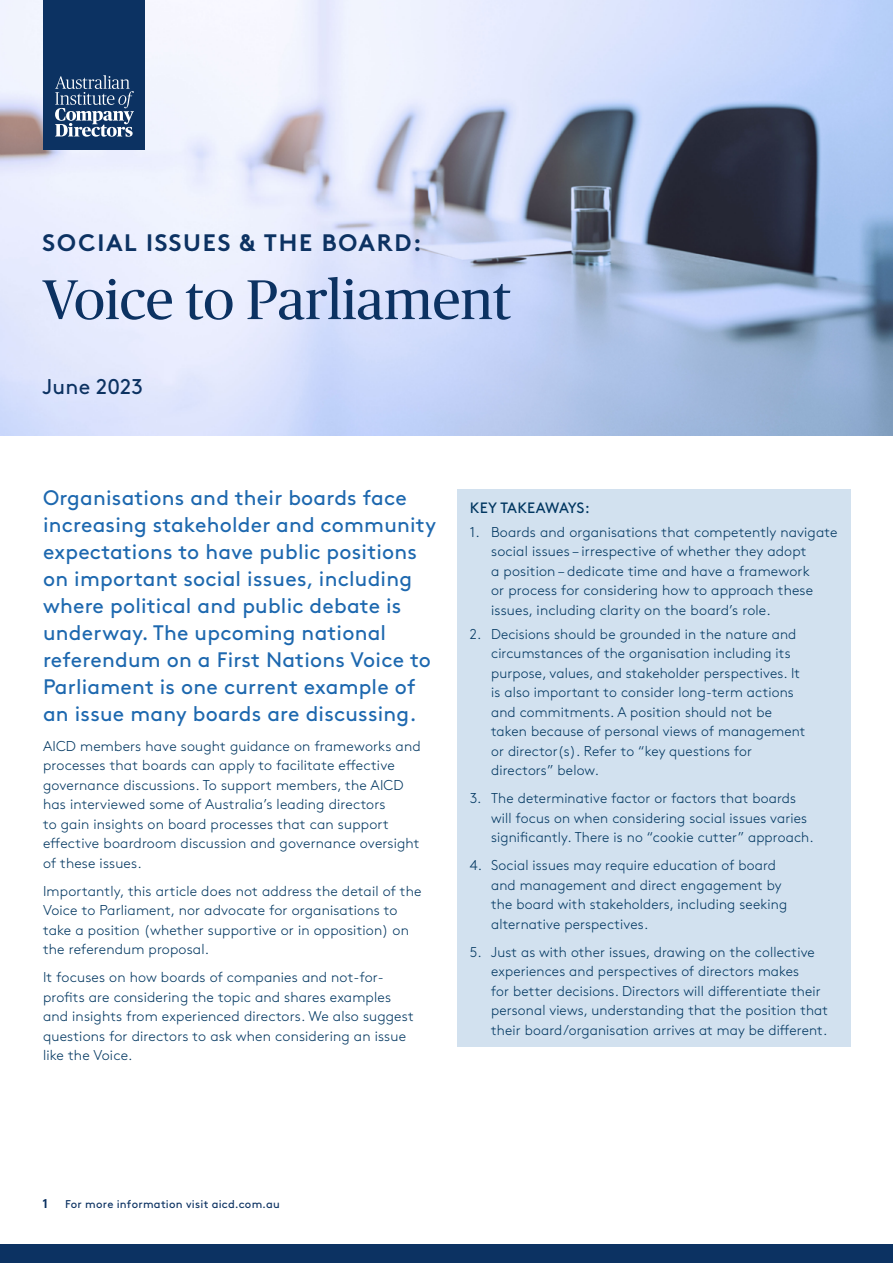
<style>
.page{position:relative;width:893px;height:1263px;background:#fff}
.page>*{position:absolute;margin:0;border:0;box-sizing:border-box;transform-origin:0 0}
.t1{font:55.8px "Publico Headline";color:#0c3262}
.t2{font:700 23.85px "Brown Std";letter-spacing:.07em;color:#0c3262}
.t3{font:21.3px "Brown Std";letter-spacing:.01em;color:#0c3262}
.t4{font:21px/27px "Brown Std";letter-spacing:.01em;color:#1d68af}
.t5{font:15px "Brown Std";letter-spacing:-.005em;color:#003660}
.t6{font:300 14.25px/19.5px "Brown Std";letter-spacing:.01em;color:#003660}
.t7{font:700 12.75px "Brown Std";color:#0c3262}
.t8{font:11.25px "Brown Std";letter-spacing:.02em;color:#0c3262}
</style>
<div class="page">
<div style="left:457px;top:489px;width:393px;height:36px;background:#d2e1ef"></div>
<div style="left:457px;top:513px;width:393px;height:114px;background:#d2e1ef"></div>
<div style="left:457px;top:615px;width:393px;height:172px;background:#d2e1ef"></div>
<div style="left:457px;top:780px;width:393px;height:74px;background:#d2e1ef"></div>
<div style="left:457px;top:847px;width:393px;height:94px;background:#d2e1ef"></div>
<div style="left:457px;top:933px;width:393px;height:114px;background:#d2e1ef"></div>
<img style="left:0;top:0;width:893px;height:436px">
<div style="left:0;top:1245px;width:893px;height:18px;background:#0c3262"></div>
<div style="left:44px;top:0;width:101px;height:150px;background:#0c3262"></div>
<svg style="left:55px;top:75px;width:79px;height:62px"></svg>
<h2 class="t2" style="left:43px;top:228px;width:381px">SOCIAL ISSUES &amp; THE BOARD:</h2>
<h1 class="t1" style="left:43px;top:261px;width:470px">Voice to Parliament</h1>
<h3 class="t3" style="left:43px;top:375px;width:102px">June 2023</h3>
<p class="t4" style="left:43px;top:484px;width:394px">Organisations and their boards face increasing stakeholder and community expectations to have public positions on important social issues, including where political and public debate is underway. The upcoming national referendum on a First Nations Voice to Parliament is one current example of an issue many boards are discussing.</p>
<p class="t6" style="left:43px;top:736px;width:379px">AICD members have sought guidance on frameworks and processes that boards can apply to facilitate effective governance discussions. To support members, the AICD has interviewed some of Australia’s leading directors<br>to gain insights on board processes that can support effective boardroom discussion and governance oversight of these issues.</p>
<p class="t6" style="left:43px;top:881px;width:380px">Importantly, this article does not address the detail of the Voice to Parliament, nor advocate for organisations to take a position (whether supportive or in opposition) on the referendum proposal.</p>
<p class="t6" style="left:43px;top:968px;width:372px">It focuses on how boards of companies and not-for&shy;profits are considering the topic and shares examples and insights from experienced directors. We also suggest questions for directors to ask when considering an issue like the Voice.</p>
<p class="t5" style="left:470px;top:499px;width:121px">KEY TAKEAWAYS:</p>
<p class="t6" style="left:491px;top:522px;width:348px;text-indent:-21px">1. Boards and organisations that competently navigate social issues – irrespective of whether they adopt<br>a position – dedicate time and have a framework<br>or process for considering how to approach these issues, including clarity on the board’s role.</p>
<p class="t6" style="left:491px;top:624px;width:316px;text-indent:-21px">2. Decisions should be grounded in the nature and circumstances of the organisation including its purpose, values, and stakeholder perspectives. It is also important to consider long-term actions and commitments. A position should not be taken because of personal views of management or director(s). Refer to “key questions for directors” below.</p>
<p class="t6" style="left:491px;top:788px;width:324px;text-indent:-21px">3. The determinative factor or factors that boards will focus on when considering social issues varies significantly. There is no “cookie cutter” approach.</p>
<p class="t6" style="left:491px;top:855px;width:297px;text-indent:-21px">4. Social issues may require education of board and management and direct engagement by the board with stakeholders, including seeking alternative perspectives.</p>
<p class="t6" style="left:491px;top:942px;width:338px;text-indent:-21px">5. Just as with other issues, drawing on the collective experiences and perspectives of directors makes<br>for better decisions. Directors will differentiate their personal views, understanding that the position that their board/organisation arrives at may be different.</p>
<p class="t7" style="left:43px;top:1196px;width:7px">1</p>
<p class="t8" style="left:65px;top:1198px;width:216px">For more information visit aicd.com.au</p>
</div>
